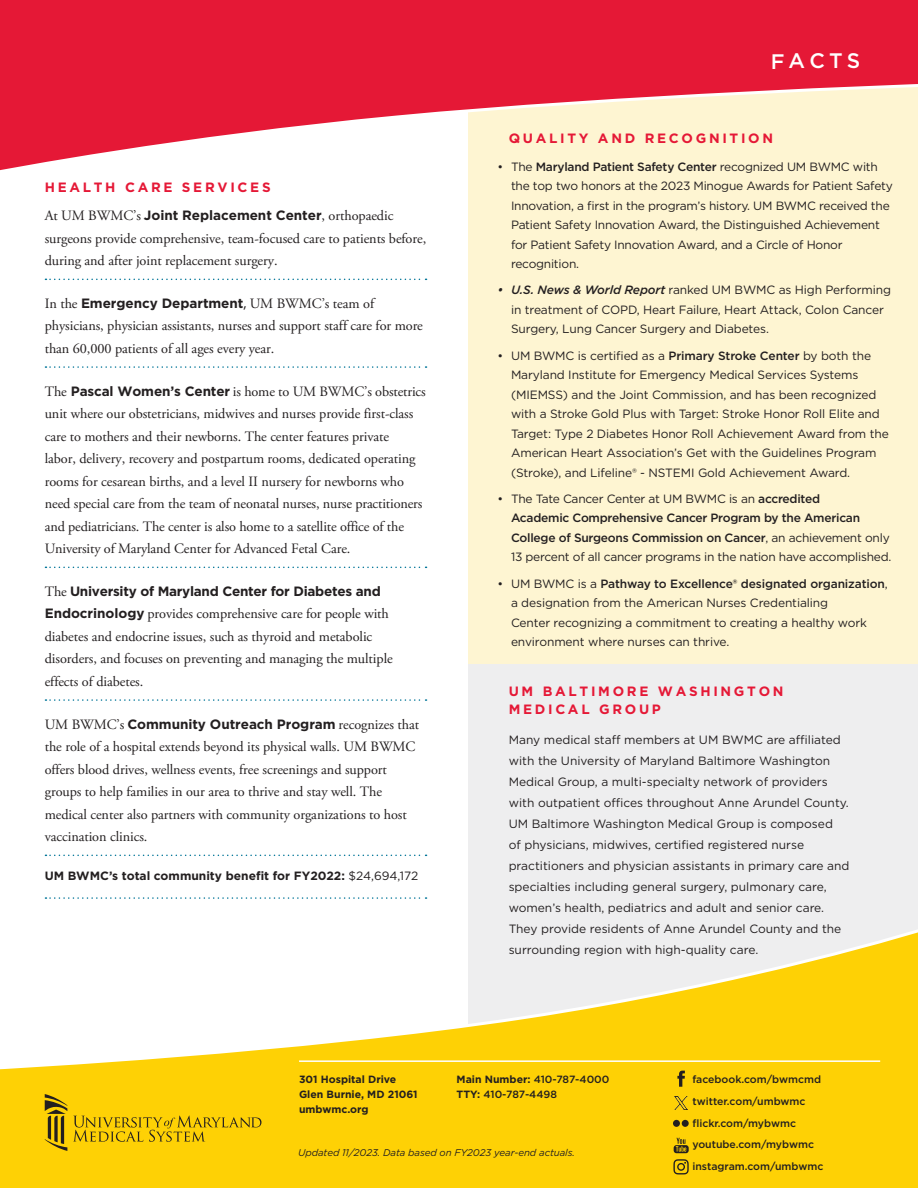
<style>
.page{position:relative;width:918px;height:1188px;background:#fff}
.page>*{position:absolute;margin:0;border:0;box-sizing:border-box;transform-origin:0 0}
.t1{font:500 21px "Gotham";letter-spacing:.2em;color:#fff}
.bullet_rule{font:14.25px/22.5px "Adobe Garamond Pro";letter-spacing:-.005em;color:#231f20}
.bullet_rule-2{font:700 13.5px "Gotham";letter-spacing:-.02em;color:#231f20}
.t2{font:700 13.5px/18px "Gotham";letter-spacing:.2em;color:#e51836}
.t3{font:12px/19.5px "Gotham";letter-spacing:-.01em;color:#231f20}
.t4{font:700 12px "Gotham";color:#231f20}
.t5{font:500 10.5px "Gotham";color:#231f20}
.t6{font:700 10.5px "Gotham";color:#231f20}
.t7{font:italic 9.75px "Gotham";letter-spacing:-.01em;color:#231f20}
.s1{font-family:"Gotham";font-weight:700;font-size:13.5px}
.s2{font-family:"Myriad Pro"}
.s3{font-family:"Adobe Garamond Pro";font-weight:400;font-size:14.25px}
.s4{font-weight:400}
.s5{font-weight:500}
.s6{font-weight:500;font-style:italic}
.s7{font-weight:700}
</style>
<div class="page">
<div style="left:468px;top:73px;width:450px;height:600px;background:#fef5d2"></div>
<div style="left:468px;top:664px;width:450px;height:408px;background:#eeeeef"></div>
<svg style="left:0;top:930px;width:918px;height:258px"></svg>
<hr style="left:299px;top:1060px;width:581px;height:2px;background:#fff">
<svg style="left:45px;top:279px;width:382px;height:1px"></svg>
<svg style="left:45px;top:366px;width:382px;height:2px"></svg>
<svg style="left:45px;top:567px;width:382px;height:1px"></svg>
<svg style="left:45px;top:699px;width:382px;height:2px"></svg>
<svg style="left:45px;top:855px;width:382px;height:1px"></svg>
<svg style="left:45px;top:897px;width:382px;height:2px"></svg>
<svg style="left:0;top:0;width:918px;height:170px"></svg>
<svg style="left:674px;top:1138px;width:15px;height:15px"></svg>
<svg style="left:677px;top:1071px;width:8px;height:16px"></svg>
<div style="left:673px;top:1120px;width:7px;height:7px;background:#231f20;border-radius:50%"></div>
<div style="left:682px;top:1120px;width:7px;height:7px;background:#231f20;border-radius:50%"></div>
<svg style="left:673px;top:1159px;width:16px;height:15px"></svg>
<svg style="left:73px;top:1116px;width:188px;height:26px;background:#dcb508"></svg>
<svg style="left:45px;top:1094px;width:22px;height:57px"></svg>
<svg style="left:675px;top:1096px;width:13px;height:13px"></svg>
<p class="t1" style="left:771px;top:47px;width:91px">FACTS</p>
<p class="t2" style="left:45px;top:178px;width:227px">HEALTH CARE SERVICES</p>
<p class="bullet_rule" style="left:45px;top:205px;width:383px">At UM BWMC’s <span class="s1">Joint Replacement Center</span>, orthopaedic surgeons provide comprehensive, team-focused care to patients before, during and after joint replacement surgery.</p>
<p class="bullet_rule" style="left:45px;top:293px;width:380px">In the <span class="s1">Emergency Department</span><span class="s2">,</span> UM BWMC’s team of physicians, physician assistants, nurses and support staff care for more than 60,000 patients of all ages every year.</p>
<p class="bullet_rule" style="left:45px;top:380px;width:382px">The <span class="s1">Pascal Women’s Center</span> is home to UM BWMC’s obstetrics unit where our obstetricians, midwives and nurses provide first-class care to mothers and their newborns. The center features private<br>labor, delivery, recovery and postpartum rooms, dedicated operating rooms for cesarean births, and a level II nursery for newborns who need special care from the team of neonatal nurses, nurse practitioners and pediatricians. The center is also home to a satellite office of the University of Maryland Center for Advanced Fetal Care.</p>
<p class="bullet_rule-2" style="left:45px;top:582px;width:338px"><span class="s3">The</span> University of Maryland Center for Diabetes and</p>
<p class="bullet_rule" style="left:45px;top:603px;width:350px"><span class="s1">Endocrinology</span> provides comprehensive care for people with diabetes and endocrine issues, such as thyroid and metabolic disorders, and focuses on preventing and managing the multiple effects of diabetes.</p>
<p class="bullet_rule-2" style="left:45px;top:715px;width:376px"><span class="s3">UM BWMC’s</span> Community Outreach Program <span class="s3">recognizes that</span></p>
<p class="bullet_rule" style="left:45px;top:736px;width:372px">the role of a hospital extends beyond its physical walls. UM BWMC offers blood drives, wellness events, free screenings and support groups to help families in our area to thrive and stay well. The medical center also partners with community organizations to host vaccination clinics.</p>
<p class="t4" style="left:45px;top:868px;width:375px">UM BWMC’s total community benefit for FY2022: <span class="s4">$24,694,172</span></p>
<p class="t2" style="left:509px;top:129px;width:266px">QUALITY AND RECOGNITION</p>
<p class="t3" style="left:511px;top:156px;width:383px;text-indent:-14px">• The <span class="s5">Maryland Patient Safety Center</span> recognized UM BWMC with the top two honors at the 2023 Minogue Awards for Patient Safety Innovation, a first in the program’s history. UM BWMC received the Patient Safety Innovation Award, the Distinguished Achievement for Patient Safety Innovation Award, and a Circle of Honor recognition.</p>
<p class="t3" style="left:511px;top:280px;width:382px;text-indent:-14px"><span class="s6">• U.S. News &amp; World Report</span> ranked UM BWMC as High Performing in treatment of COPD, Heart Failure, Heart Attack, Colon Cancer<br>Surgery, Lung Cancer Surgery and Diabetes.</p>
<p class="t3" style="left:511px;top:345px;width:379px;text-indent:-14px">• UM BWMC is certified as a <span class="s5">Primary Stroke Center</span> by both the Maryland Institute for Emergency Medical Services Systems (MIEMSS) and the Joint Commission, and has been recognized with a Stroke Gold Plus with Target: Stroke Honor Roll Elite and Target: Type 2 Diabetes Honor Roll Achievement Award from the American Heart Association’s Get with the Guidelines Program (Stroke), and Lifeline® - NSTEMI Gold Achievement Award.</p>
<p class="t3" style="left:511px;top:489px;width:382px;text-indent:-14px">• The Tate Cancer Center at UM BWMC is an <span class="s5">accredited<br>Academic Comprehensive Cancer Program by the American College of Surgeons Commission on Cancer</span>, an achievement only 13 percent of all cancer programs in the nation have accomplished.</p>
<p class="t3" style="left:511px;top:573px;width:378px;text-indent:-13px">• UM BWMC is a <span class="s5">Pathway to Excellence® designated organization</span>, a designation from the American Nurses Credentialing<br>Center recognizing a commitment to creating a healthy work environment where nurses can thrive.</p>
<p class="t2" style="left:509px;top:682px;width:276px">UM BALTIMORE WASHINGTON<br>MEDICAL GROUP</p>
<p class="t3" style="left:509px;top:729px;width:342px;line-height:21px">Many medical staff members at UM BWMC are affiliated with the University of Maryland Baltimore Washington Medical Group, a multi-specialty network of providers with outpatient offices throughout Anne Arundel County.<br>UM Baltimore Washington Medical Group is composed<br>of physicians, midwives, certified registered nurse practitioners and physician assistants in primary care and specialties including general surgery, pulmonary care, women’s health, pediatrics and adult and senior care.<br>They provide residents of Anne Arundel County and the surrounding region with high-quality care.</p>
<p class="t6" style="left:299px;top:1073px;width:99px">301 Hospital Drive</p>
<p class="t6" style="left:299px;top:1088px;width:120px">Glen Burnie, MD 21061</p>
<p class="t6" style="left:299px;top:1103px;width:71px">umbwmc.org</p>
<p class="t5" style="left:457px;top:1073px;width:154px"><span class="s7">Main Number:</span> 410-787-4000</p>
<p class="t5" style="left:457px;top:1088px;width:102px"><span class="s7">TTY:</span> 410-787-4498</p>
<p class="t7" style="left:298px;top:1147px;width:278px">Updated 11/2023. Data based on FY2023 year-end actuals.</p>
<p class="t5" style="left:692px;top:1073px;width:130px">facebook.com/bwmcmd</p>
<p class="t5" style="left:692px;top:1094px;width:115px">twitter.com/umbwmc</p>
<p class="t5" style="left:692px;top:1116px;width:105px">flickr.com/mybwmc</p>
<p class="t5" style="left:692px;top:1138px;width:123px">youtube.com/mybwmc</p>
<p class="t5" style="left:692px;top:1160px;width:133px">instagram.com/umbwmc</p>
</div>
